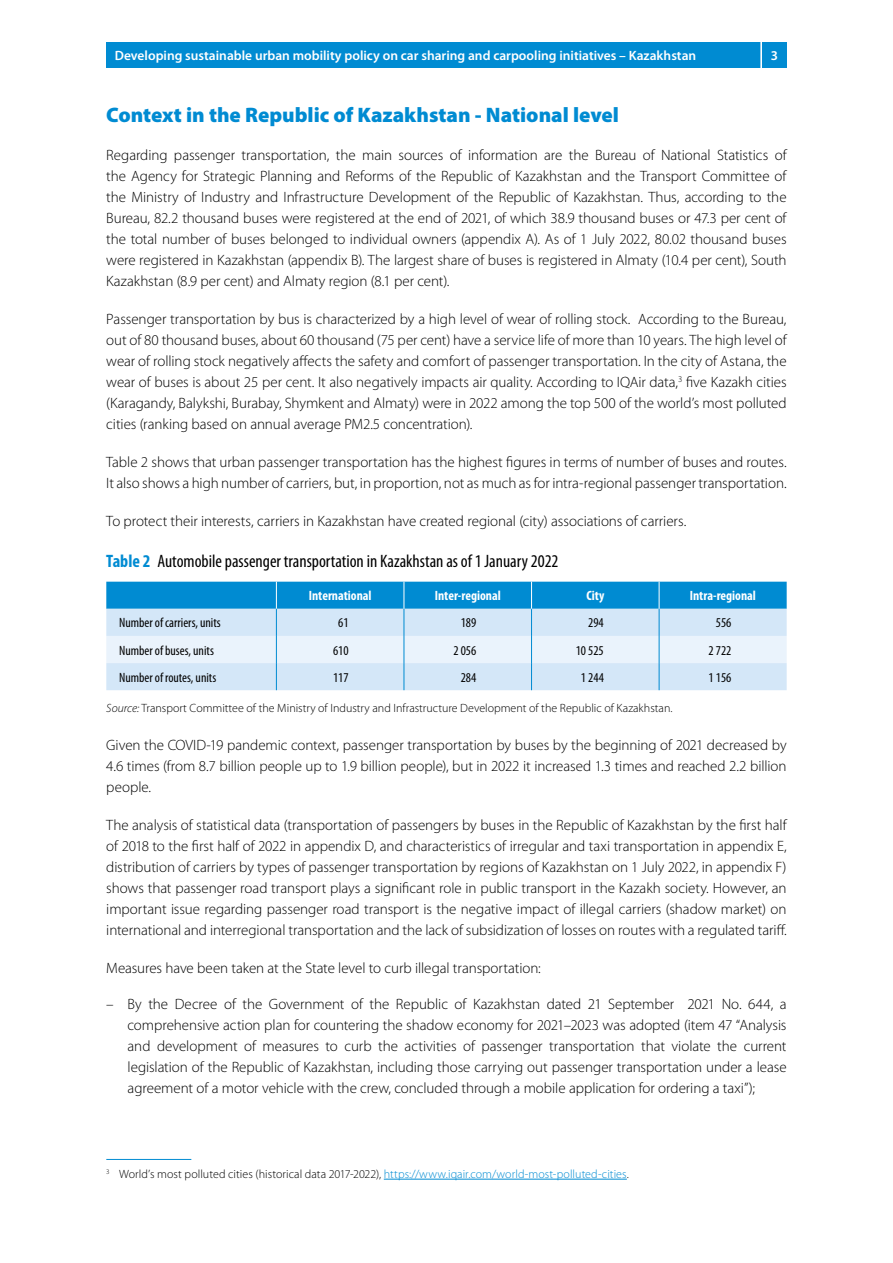
<style>
.page{position:relative;width:893px;height:1263px;background:#fff}
.page>*{position:absolute;margin:0;border:0;box-sizing:border-box;transform-origin:0 0}
.t1{font:900 21px "Myriad Pro";color:#008bd2}
.t2{font:condensed 18px "Myriad Pro";color:#000}
.t3{font:300 15px/21px "Myriad Pro";letter-spacing:-.005em;color:#000;text-align:justify}
.t4{font:condensed 13.5px "Myriad Pro";color:#000}
.t5{font:600 13.5px "Myriad Pro";color:#fff}
.t6{font:700 condensed 13.5px "Myriad Pro";color:#fff}
.t7{font:300 12px "Myriad Pro";color:#000}
.s1{font-weight:700;color:#008bd2}
.s2{font-style:italic}
.s3{color:#008bd2}
</style>
<div class="page">
<div style="left:762px;top:43px;width:25px;height:25px;background:#008bd2"></div>
<div style="left:106px;top:43px;width:655px;height:25px;background:#008bd2"></div>
<hr style="left:760px;top:36px;width:2px;height:50px;background:#fff">
<svg style="left:106px;top:582px;width:681px;height:108px;background:#a4d3ef"></svg>
<hr style="left:106px;top:1159px;width:85px;height:1px;background:#008bd2">
<hr style="left:384px;top:1179px;width:243px;height:1px;background:#008bd2">
<p class="t5" style="left:115px;top:47px;width:583px">Developing sustainable urban mobility policy on car sharing and carpooling initiatives – Kazakhstan</p>
<p class="t5" style="left:771px;top:47px;width:9px">3</p>
<h1 class="t1" style="left:106px;top:101px;width:514px">Context in the Republic of Kazakhstan - National level</h1>
<p class="t3" style="left:106px;top:144px;width:682px">Regarding passenger transportation, the main sources of information are the Bureau of National Statistics of the Agency for Strategic Planning and Reforms of the Republic of Kazakhstan and the Transport Committee of the Ministry of Industry and Infrastructure Development of the Republic of Kazakhstan. Thus, according to the Bureau, 82.2 thousand buses were registered at the end of 2021, of which 38.9 thousand buses or 47.3 per cent of the total number of buses belonged to individual owners (appendix A). As of 1 July 2022, 80.02 thousand buses were registered in Kazakhstan (appendix B). The largest share of buses is registered in Almaty (10.4 per cent), South Kazakhstan (8.9 per cent) and Almaty region (8.1 per cent).</p>
<p class="t3" style="left:106px;top:308px;width:682px">Passenger transportation by bus is characterized by a high level of wear of rolling stock. According to the Bureau, out of 80 thousand buses, about 60 thousand (75 per cent) have a service life of more than 10 years. The high level of wear of rolling stock negatively affects the safety and comfort of passenger transportation. In the city of Astana, the wear of buses is about 25 per cent. It also negatively impacts air quality. According to IQAir data,<sup>3</sup> five Kazakh cities (Karagandy, Balykshi, Burabay, Shymkent and Almaty) were in 2022 among the top 500 of the world’s most polluted cities (ranking based on annual average PM2.5 concentration).</p>
<p class="t3" style="left:106px;top:451px;width:682px">Table 2 shows that urban passenger transportation has the highest figures in terms of number of buses and routes.<br>It also shows a high number of carriers, but, in proportion, not as much as for intra-regional passenger transportation.</p>
<p class="t3" style="left:106px;top:510px;width:582px">To protect their interests, carriers in Kazakhstan have created regional (city) associations of carriers.</p>
<p class="t2" style="left:106px;top:550px;width:454px"><span class="s1">Table 2</span> Automobile passenger transportation in Kazakhstan as of 1 January 2022</p>
<p class="t6" style="left:309px;top:587px;width:64px">International</p>
<p class="t6" style="left:435px;top:587px;width:68px">Inter-regional</p>
<p class="t6" style="left:586px;top:587px;width:19px">City</p>
<p class="t6" style="left:690px;top:587px;width:68px">Intra-regional</p>
<p class="t4" style="left:119px;top:615px;width:103px">Number of carriers, units</p>
<p class="t4" style="left:338px;top:615px;width:12px">61</p>
<p class="t4" style="left:461px;top:615px;width:17px">189</p>
<p class="t4" style="left:588px;top:615px;width:17px">294</p>
<p class="t4" style="left:716px;top:615px;width:17px">556</p>
<p class="t4" style="left:119px;top:642px;width:96px">Number of buses, units</p>
<p class="t4" style="left:333px;top:642px;width:17px">610</p>
<p class="t4" style="left:453px;top:642px;width:24px">2 056</p>
<p class="t4" style="left:576px;top:642px;width:30px">10 525</p>
<p class="t4" style="left:708px;top:642px;width:24px">2 722</p>
<p class="t4" style="left:119px;top:669px;width:99px">Number of routes, units</p>
<p class="t4" style="left:333px;top:669px;width:17px">117</p>
<p class="t4" style="left:461px;top:669px;width:17px">284</p>
<p class="t4" style="left:581px;top:669px;width:24px">1 244</p>
<p class="t4" style="left:708px;top:669px;width:24px">1 156</p>
<p class="t7" style="left:106px;top:701px;width:568px"><span class="s2">Source:</span> Transport Committee of the Ministry of Industry and Infrastructure Development of the Republic of Kazakhstan.</p>
<p class="t3" style="left:106px;top:734px;width:682px">Given the COVID-19 pandemic context, passenger transportation by buses by the beginning of 2021 decreased by 4.6 times (from 8.7 billion people up to 1.9 billion people), but in 2022 it increased 1.3 times and reached 2.2 billion people.</p>
<p class="t3" style="left:106px;top:814px;width:682px">The analysis of statistical data (transportation of passengers by buses in the Republic of Kazakhstan by the first half of 2018 to the first half of 2022 in appendix D, and characteristics of irregular and taxi transportation in appendix E, distribution of carriers by types of passenger transportation by regions of Kazakhstan on 1 July 2022, in appendix F) shows that passenger road transport plays a significant role in public transport in the Kazakh society. However, an important issue regarding passenger road transport is the negative impact of illegal carriers (shadow market) on international and interregional transportation and the lack of subsidization of losses on routes with a regulated tariff.</p>
<p class="t3" style="left:106px;top:957px;width:436px">Measures have been taken at the State level to curb illegal transportation:</p>
<p class="t3" style="left:128px;top:993px;width:661px;text-indent:-21px">– By the Decree of the Government of the Republic of Kazakhstan dated 21 September 2021 No. 644, a comprehensive action plan for countering the shadow economy for 2021–2023 was adopted (item 47 “Analysis and development of measures to curb the activities of passenger transportation that violate the current legislation of the Republic of Kazakhstan, including those carrying out passenger transportation under a lease agreement of a motor vehicle with the crew, concluded through a mobile application for ordering a taxi”);</p>
<p class="t7" style="left:106px;top:1167px;width:524px"><sup>3</sup> World’s most polluted cities (historical data 2017-2022), <span class="s3">https://www.iqair.com/world-most-polluted-cities</span>.</p>
</div>
